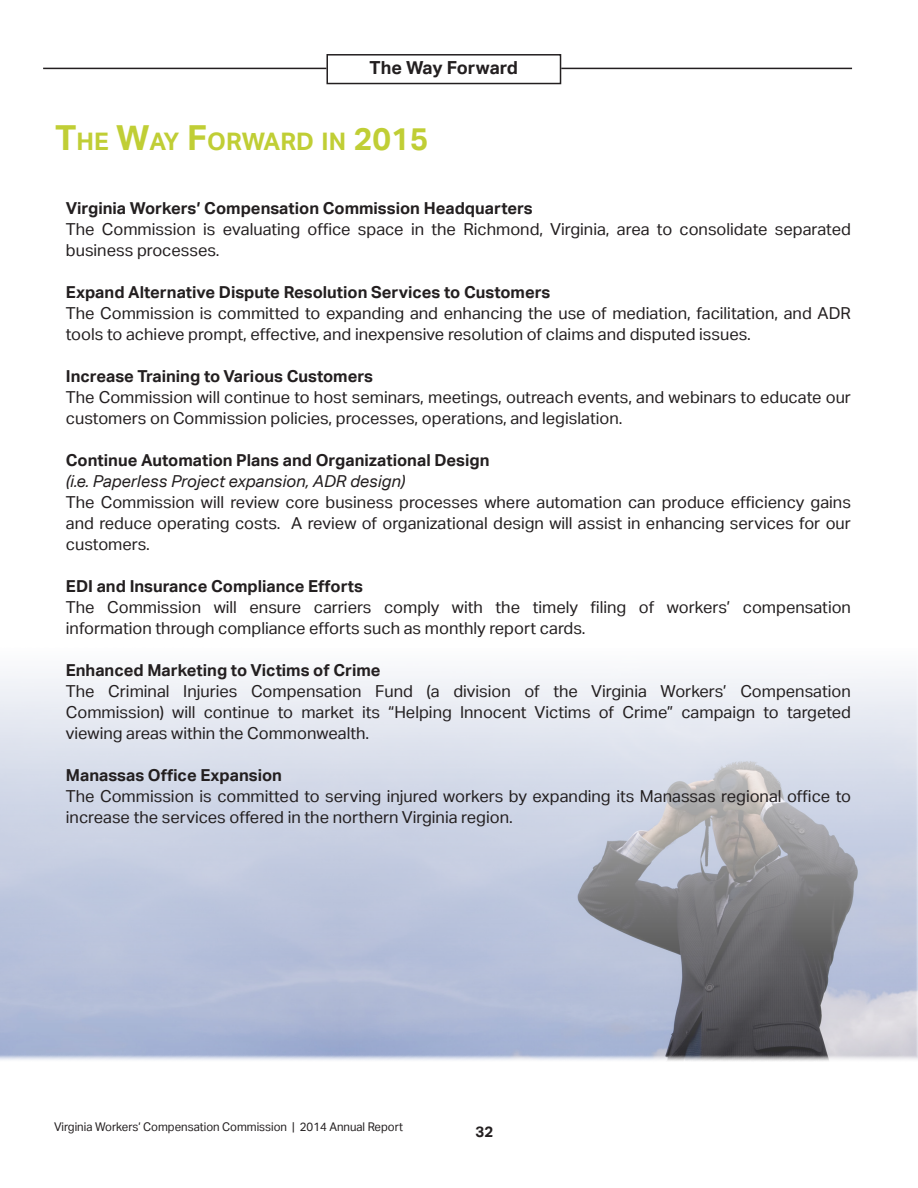
<style>
.page{position:relative;width:918px;height:1188px;background:#fff}
.page>*{position:absolute;margin:0;border:0;box-sizing:border-box;transform-origin:0 0}
.t1{font:700 24.15px "Aktiv Grotesk";color:#c0ce35}
.t2{font:700 18px "Aktiv Grotesk";color:#231f20}
.t3{font:16.5px "Aktiv Grotesk";color:#231f20}
.t4{font:700 16.5px "Aktiv Grotesk";color:#231f20}
.t5{font:italic 16.5px "Aktiv Grotesk";color:#231f20}
.t6{font:700 15px "Aktiv Grotesk";color:#231f20}
.t7{font:12px "Aktiv Grotesk";color:#231f20;scale:.95 1}
.s1{font-size:34.5px}
.s2{font-size:31.5px}
</style>
<div class="page">
<img style="left:0;top:673px;width:918px;height:388px">
<hr style="left:561px;top:68px;width:291px;height:1px;background:#231f20">
<hr style="left:43px;top:68px;width:283px;height:1px;background:#231f20">
<div style="left:326px;top:54px;width:235px;height:30px;border:2px solid #231f20"></div>
<p class="t2" style="left:370px;top:56px;width:150px">The Way Forward</p>
<p class="t1" style="left:55px;top:126px;width:375px"><span class="s1">T</span>HE <span class="s1">W</span>AY <span class="s1">F</span>ORWARD IN <span class="s2">2015</span></p>
<p class="t4" style="left:66px;top:198px;width:468px">Virginia Workers’ Compensation Commission Headquarters</p>
<p class="t3" style="left:66px;top:220px;width:787px">The Commission is evaluating office space in the Richmond, Virginia, area to consolidate separated</p>
<p class="t3" style="left:66px;top:241px;width:155px">business processes.</p>
<p class="t4" style="left:66px;top:282px;width:486px">Expand Alternative Dispute Resolution Services to Customers</p>
<p class="t3" style="left:66px;top:304px;width:787px">The Commission is committed to expanding and enhancing the use of mediation, facilitation, and ADR</p>
<p class="t3" style="left:66px;top:325px;width:687px">tools to achieve prompt, effective, and inexpensive resolution of claims and disputed issues.</p>
<p class="t4" style="left:66px;top:366px;width:309px">Increase Training to Various Customers</p>
<p class="t3" style="left:66px;top:388px;width:787px">The Commission will continue to host seminars, meetings, outreach events, and webinars to educate our</p>
<p class="t3" style="left:66px;top:409px;width:558px">customers on Commission policies, processes, operations, and legislation.</p>
<p class="t4" style="left:66px;top:450px;width:425px">Continue Automation Plans and Organizational Design</p>
<p class="t5" style="left:66px;top:472px;width:341px">(i.e. Paperless Project expansion, ADR design)</p>
<p class="t3" style="left:66px;top:493px;width:787px">The Commission will review core business processes where automation can produce efficiency gains</p>
<p class="t3" style="left:66px;top:514px;width:786px">and reduce operating costs. A review of organizational design will assist in enhancing services for our</p>
<p class="t3" style="left:66px;top:535px;width:85px">customers.</p>
<p class="t4" style="left:66px;top:576px;width:299px">EDI and Insurance Compliance Efforts</p>
<p class="t3" style="left:66px;top:598px;width:787px">The Commission will ensure carriers comply with the timely filing of workers’ compensation</p>
<p class="t3" style="left:66px;top:619px;width:521px">information through compliance efforts such as monthly report cards.</p>
<p class="t4" style="left:66px;top:660px;width:316px">Enhanced Marketing to Victims of Crime</p>
<p class="t3" style="left:66px;top:682px;width:787px">The Criminal Injuries Compensation Fund (a division of the Virginia Workers’ Compensation</p>
<p class="t3" style="left:66px;top:703px;width:787px">Commission) will continue to market its “Helping Innocent Victims of Crime” campaign to targeted</p>
<p class="t3" style="left:66px;top:724px;width:305px">viewing areas within the Commonwealth.</p>
<p class="t4" style="left:66px;top:765px;width:218px">Manassas Office Expansion</p>
<p class="t3" style="left:66px;top:787px;width:787px">The Commission is committed to serving injured workers by expanding its Manassas regional office to</p>
<p class="t3" style="left:66px;top:808px;width:448px">increase the services offered in the northern Virginia region.</p>
<p class="t7" style="left:54px;top:1120px;width:369px">Virginia Workers’ Compensation Commission | 2014 Annual Report</p>
<p class="t6" style="left:476px;top:1122px;width:19px">32</p>
</div>
